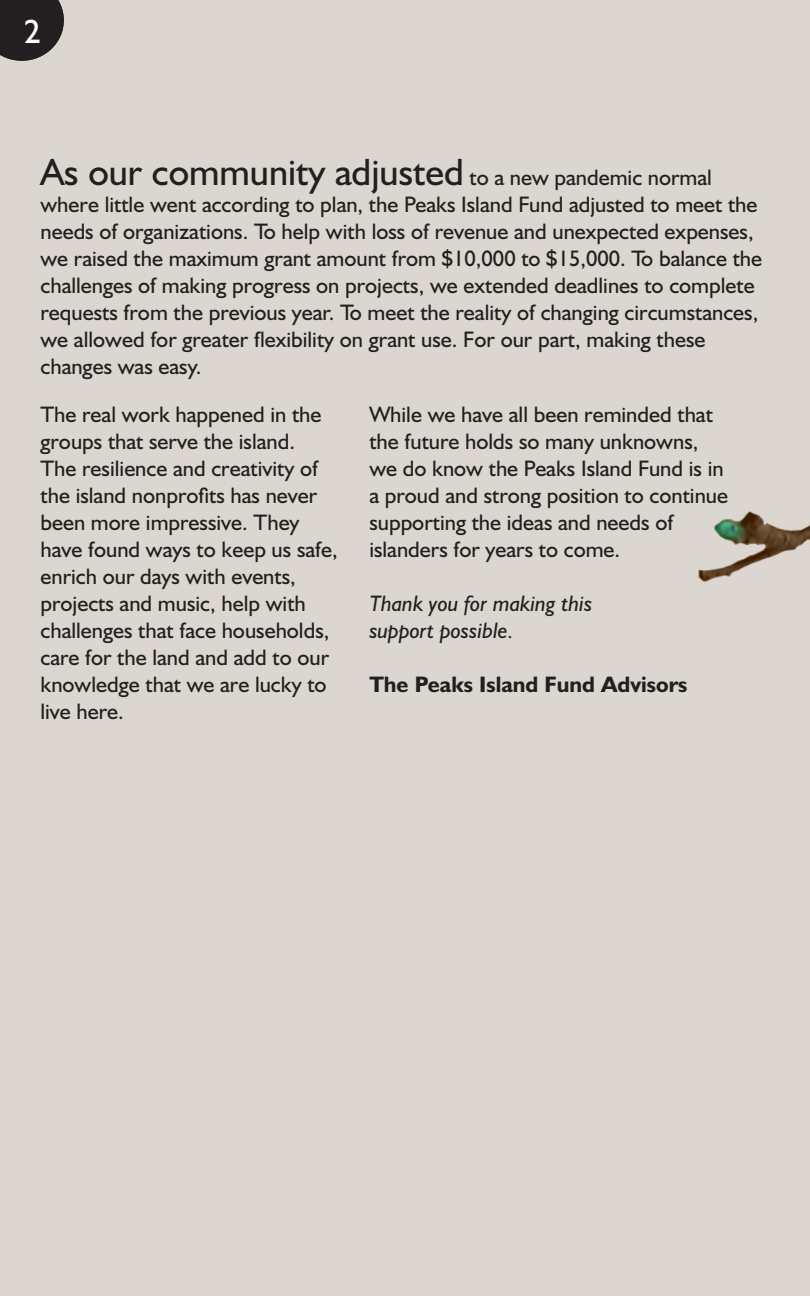
<style>
.page{position:relative;width:810px;height:1296px;background:#dcd6d0}
.page>*{position:absolute;margin:0;border:0;box-sizing:border-box;transform-origin:0 0}
.Copy{font:38.25px "Humanist 521 BT";color:#231f20}
.Page_Number{font:33.75px "Humanist 521 BT";color:#fff}
.Copy-2{font:22.5px/27px "Humanist 521 BT";color:#231f20}
.Copy-3{font:italic 22.5px/27px "Humanist 521 BT";color:#231f20}
.Copy-4{font:700 22.5px "Humanist 521 BT";color:#231f20}
.s1{font-size:22.5px}
</style>
<div class="page">
<svg style="left:0;top:0;width:64px;height:61px;background:#383434"></svg>
<img style="left:698px;top:511px;width:112px;height:71px">
<p class="Page_Number" style="left:24px;top:11px;width:19px">2</p>
<p class="Copy" style="left:40px;top:148px;width:673px">As our community adjusted <span class="s1">to a new pandemic normal</span></p>
<p class="Copy-2" style="left:40px;top:190px;width:723px">where little went according to plan, the Peaks Island Fund adjusted to meet the needs of organizations. To help with loss of revenue and unexpected expenses, we raised the maximum grant amount from $10,000 to $15,000. To balance the challenges of making progress on projects, we extended deadlines to complete requests from the previous year. To meet the reality of changing circumstances, we allowed for greater flexibility on grant use. For our part, making these changes was easy.</p>
<p class="Copy-2" style="left:369px;top:400px;width:360px">While we have all been reminded that the future holds so many unknowns, we do know the Peaks Island Fund is in a proud and strong position to continue supporting the ideas and needs of islanders for years to come.</p>
<p class="Copy-3" style="left:369px;top:589px;width:225px">Thank you for making this support possible.</p>
<p class="Copy-4" style="left:369px;top:670px;width:320px">The Peaks Island Fund Advisors</p>
<p class="Copy-2" style="left:40px;top:400px;width:299px">The real work happened in the groups that serve the island.<br>The resilience and creativity of the island nonprofits has never been more impressive. They have found ways to keep us safe, enrich our days with events, projects and music, help with challenges that face households, care for the land and add to our knowledge that we are lucky to live here.</p>
</div>
